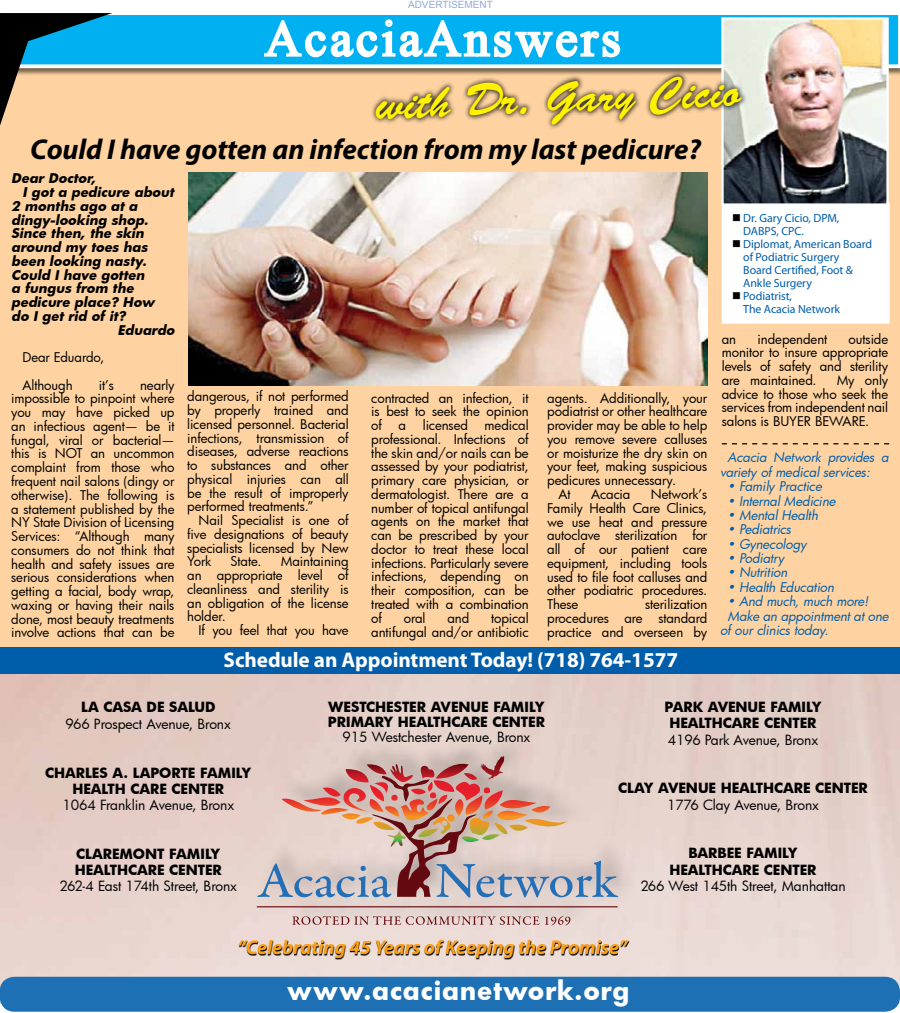
<style>
.page{position:relative;width:900px;height:1013px;background:#fff}
.page>*{position:absolute;margin:0;border:0;box-sizing:border-box;transform-origin:0 0}
.t1{font:50px "Times New Roman";letter-spacing:.07em;color:#fff}
.t2{font:45px "Brush Script Std";color:#fff200}
.t3{font:italic 700 28.75px "Myriad Pro";letter-spacing:-.005em;color:#000}
.t4{font:700 25px "Futura";letter-spacing:.04em;color:#fff}
.t5{font:700 21.25px "Myriad Pro";letter-spacing:-.005em;color:#fff}
.t6{font:italic 700 20px "Myriad Pro";letter-spacing:-.005em;color:#f9a01b}
.t7{font:700 13.75px/16.2px "Futura";letter-spacing:-.005em;color:#000;text-align:center}
.t8{font:13.75px "Futura";letter-spacing:-.01em;color:#000}
.t9{font:13.12px/13.8px "Futura";letter-spacing:-.005em;color:#000;text-align:justify}
.t10{font:italic 13.12px/14.4px "Futura";letter-spacing:-.005em;color:#005daa}
.t11{font:italic 700 13.12px "Futura";letter-spacing:-.25em;color:#000}
.t12{font:11.88px/13px "Myriad Pro";letter-spacing:-.005em;color:#005daa}
.t13{font:10px "Arial";color:#95a9d6}
.s1{color:#000}
</style>
<div class="page">
<div style="left:0;top:13px;width:900px;height:719px;background:#fed3a1"></div>
<div style="left:6px;top:11px;width:894px;height:65px;background:#000;opacity:.52"></div>
<svg style="left:9px;top:11px;width:891px;height:57px;background:#43c4f3"></svg>
<img style="left:0;top:673px;width:900px;height:330px">
<img style="left:246px;top:725px;width:401px;height:207px">
<svg style="left:292px;top:916px;width:278px;height:9px;background:#caa9a7"></svg>
<hr style="left:257px;top:906px;width:361px;height:1px;background:#64090f">
<svg style="left:257px;top:755px;width:361px;height:142px;background:#cdb0ab"></svg>
<svg style="left:0;top:13px;width:112px;height:113px"></svg>
<div style="left:0;top:976px;width:900px;height:35px;background:#1d70b4;border-radius:15px"></div>
<svg style="left:722px;top:443px;width:167px;height:1px"></svg>
<div style="left:722px;top:204px;width:167px;height:119px;background:#fff"></div>
<div style="left:722px;top:203px;width:168px;height:121px;border:1px solid #fff"></div>
<svg style="left:239px;top:940px;width:390px;height:19px;background:#a39895"></svg>
<svg style="left:263px;top:17px;width:359px;height:42px;background:#45c5f4"></svg>
<div style="left:0;top:647px;width:900px;height:26px;background:#005daa"></div>
<img style="left:724px;top:20px;width:162px;height:183px">
<div style="left:721px;top:17px;width:168px;height:189px;border:2px solid #fff"></div>
<div style="left:370px;top:71px;width:378px;height:59px;background:#000;opacity:.85"></div>
<img style="left:188px;top:172px;width:520px;height:214px">
<p class="t13" style="left:408px;top:-2px;width:86px">ADVERTISEMENT</p>
<h1 class="t1" style="left:265px;top:5px;width:357px">AcaciaAnswers</h1>
<h2 class="t2" style="left:375px;top:79px;width:367px;rotate:-2deg">with Dr. Gary Cicio</h2>
<h3 class="t3" style="left:30px;top:130px;width:672px">Could I have gotten an infection from my last pedicure?</h3>
<p class="t11" style="left:11px;top:169px;width:86px">Dear Doctor,</p>
<p class="t11" style="left:23px;top:183px;width:156px">I got a pedicure about</p>
<p class="t11" style="left:11px;top:197px;width:131px">2 months ago at a</p>
<p class="t11" style="left:11px;top:210px;width:142px">dingy-looking shop.</p>
<p class="t11" style="left:11px;top:224px;width:137px">Since then, the skin</p>
<p class="t11" style="left:11px;top:238px;width:141px">around my toes has</p>
<p class="t11" style="left:11px;top:252px;width:140px">been looking nasty.</p>
<p class="t11" style="left:11px;top:265px;width:138px">Could I have gotten</p>
<p class="t11" style="left:11px;top:279px;width:127px">a fungus from the</p>
<p class="t11" style="left:11px;top:293px;width:148px">pedicure place? How</p>
<p class="t11" style="left:11px;top:307px;width:119px">do I get rid of it?</p>
<p class="t11" style="left:118px;top:320px;width:62px">Eduardo</p>
<p class="t9" style="left:22px;top:343px;width:84px;line-height:27.5px">Dear Eduardo,<br>Although</p>
<p class="t9" style="left:11px;top:378px;width:165px;text-indent:129px">nearly impossible to pinpoint where you may have picked up an infectious agent— be it fungal, viral or bacterial— this is NOT an uncommon complaint from those who frequent nail salons (dingy or otherwise). The following is a statement published by the NY State Division of Licensing Services: “Although many consumers do not think that health and safety issues are serious considerations when getting a facial, body wrap, waxing or having their nails done, most beauty treatments involve actions that can be</p>
<p class="t9" style="left:187px;top:389px;width:163px">dangerous, if not performed by properly trained and licensed personnel. Bacterial infections, transmission of diseases, adverse reactions to substances and other physical injuries can all be the result of improperly performed treatments.”</p>
<p class="t9" style="left:99px;top:378px;width:17px">it’s</p>
<p class="t9" style="left:187px;top:513px;width:163px;text-indent:11px">Nail Specialist is one of five designations of beauty specialists licensed by New York</p>
<p class="t9" style="left:187px;top:554px;width:163px;text-indent:94px">Maintaining an appropriate level of cleanliness and sterility is an obligation of the license holder.</p>
<p class="t9" style="left:198px;top:623px;width:152px">If you feel that you have</p>
<p class="t9" style="left:231px;top:554px;width:33px">State.</p>
<p class="t9" style="left:371px;top:390px;width:159px">contracted an infection, it is best to seek the opinion of</p>
<p class="t9" style="left:371px;top:418px;width:159px;text-indent:113px">medical professional. Infections of the skin and/or nails can be assessed by your podiatrist, primary care physician, or dermatologist. There are a number of topical antifungal agents on the market that can be prescribed by your doctor to treat these local infections. Particularly severe infections, depending on their composition, can be treated with a combination of</p>
<p class="t9" style="left:399px;top:418px;width:9px">a</p>
<p class="t9" style="left:423px;top:418px;width:47px">licensed</p>
<p class="t9" style="left:371px;top:610px;width:159px;text-align:right">topical<br>antifungal and/or antibiotic</p>
<p class="t9" style="left:404px;top:610px;width:23px">oral</p>
<p class="t9" style="left:447px;top:610px;width:23px">and</p>
<p class="t9" style="left:547px;top:390px;width:162px">agents. Additionally, your</p>
<p class="t9" style="left:547px;top:404px;width:162px">podiatrist or other healthcare</p>
<p class="t9" style="left:547px;top:418px;width:162px">provider may be able to help</p>
<p class="t9" style="left:547px;top:432px;width:162px">you remove severe calluses</p>
<p class="t9" style="left:547px;top:446px;width:162px">or moisturize the dry skin on</p>
<p class="t9" style="left:547px;top:459px;width:162px">your feet, making suspicious</p>
<p class="t9" style="left:547px;top:473px;width:130px">pedicures unnecessary.</p>
<p class="t9" style="left:558px;top:487px;width:14px">At</p>
<p class="t9" style="left:591px;top:487px;width:41px">Acacia</p>
<p class="t9" style="left:547px;top:487px;width:162px;text-indent:104px">Network’s Family Health Care Clinics, we use heat and pressure autoclave sterilization for all of our patient care equipment, including tools used to file foot calluses and other podiatric procedures.<br>These</p>
<p class="t9" style="left:547px;top:597px;width:162px;text-indent:98px">sterilization procedures are standard practice and overseen by</p>
<h3 class="t5" style="left:224px;top:645px;width:456px">Schedule an Appointment Today! (718) 764-1577</h3>
<p class="t12" style="left:743px;top:212px;width:98px;text-indent:-11px"><span class="s1">■</span> Dr. Gary Cicio, DPM,<br>DABPS, CPC.</p>
<p class="t12" style="left:743px;top:238px;width:130px;text-indent:-11px"><span class="s1">■</span> Diplomat, American Board of Podiatric Surgery<br>Board Certified, Foot &amp;<br>Ankle Surgery</p>
<p class="t12" style="left:743px;top:290px;width:98px;text-indent:-11px"><span class="s1">■</span> Podiatrist,<br>The Acacia Network</p>
<p class="t9" style="left:722px;top:331px;width:16px">an</p>
<p class="t9" style="left:758px;top:331px;width:71px">independent</p>
<p class="t9" style="left:722px;top:331px;width:168px;text-indent:127px">outside monitor to insure appropriate levels of safety and sterility are maintained.</p>
<p class="t9" style="left:722px;top:373px;width:168px;text-indent:115px">My only advice to those who seek the services from independent nail salons is BUYER BEWARE.</p>
<p class="t10" style="left:720px;top:450px;width:170px;text-indent:7px">Acacia Network provides a variety of medical services:</p>
<p class="t10" style="left:728px;top:479px;width:96px">• Family Practice</p>
<p class="t10" style="left:728px;top:493px;width:110px">• Internal Medicine</p>
<p class="t10" style="left:728px;top:507px;width:92px">• Mental Health</p>
<p class="t10" style="left:728px;top:522px;width:65px">• Pediatrics</p>
<p class="t10" style="left:728px;top:536px;width:81px">• Gynecology</p>
<p class="t10" style="left:728px;top:551px;width:58px">• Podiatry</p>
<p class="t10" style="left:728px;top:565px;width:61px">• Nutrition</p>
<p class="t10" style="left:728px;top:579px;width:108px">• Health Education</p>
<p class="t10" style="left:728px;top:594px;width:143px">• And much, much more!</p>
<p class="t10" style="left:728px;top:608px;width:163px">Make an appointment at one</p>
<p class="t10" style="left:720px;top:622px;width:110px">of our clinics today.</p>
<p class="t7" style="left:81px;top:698px;width:134px">LA CASA DE SALUD</p>
<p class="t8" style="left:66px;top:714px;width:167px">966 Prospect Avenue, Bronx</p>
<p class="t7" style="left:45px;top:763px;width:208px">CHARLES A. LAPORTE FAMILY<br>HEALTH CARE CENTER</p>
<p class="t8" style="left:62px;top:795px;width:173px">1064 Franklin Avenue, Bronx</p>
<p class="t7" style="left:75px;top:845px;width:149px;text-align:left">CLAREMONT FAMILY<br>HEALTHCARE CENTER</p>
<p class="t8" style="left:60px;top:877px;width:179px">262-4 East 174th Street, Bronx</p>
<p class="t7" style="left:328px;top:699px;width:219px;line-height:15px;text-align:left">WESTC HESTER AVENUE FAMILY<br>PRIMARY HEALTHCARE CENTER</p>
<p class="t8" style="left:342px;top:727px;width:190px">915 Westchester Avenue, Bronx</p>
<p class="t7" style="left:664px;top:698px;width:159px">PARK AVENUE FAMILY<br>HEALTHCARE CENTER</p>
<p class="t8" style="left:668px;top:730px;width:152px">4196 Park Avenue, Bronx</p>
<p class="t7" style="left:618px;top:779px;width:251px">CLAY AVENUE HEALTHCARE CENTER</p>
<p class="t8" style="left:667px;top:795px;width:153px">1776 Clay Avenue, Bronx</p>
<p class="t7" style="left:669px;top:844px;width:149px">BARBEE FAMILY<br>HEALTHCARE CENTER</p>
<p class="t8" style="left:640px;top:876px;width:207px">266 West 145th Street, Manhattan</p>
<h3 class="t6" style="left:237px;top:934px;width:392px">“Celebrating 45 Years of Keeping the Promise”</h3>
<h3 class="t4" style="left:287px;top:972px;width:344px">WWW.ACACIANETWORK.ORG</h3>
</div>
